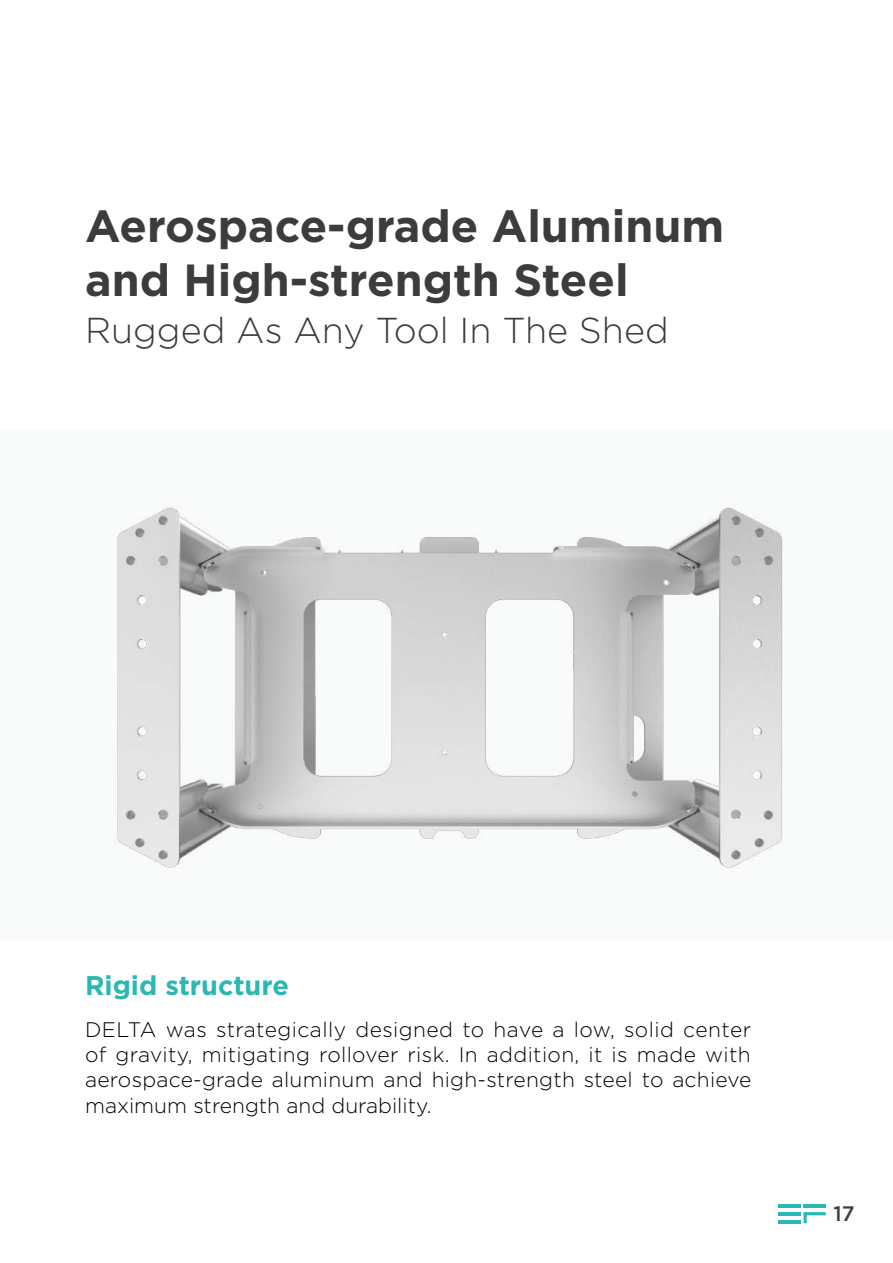
<style>
.page{position:relative;width:893px;height:1263px;background:#fff}
.page>*{position:absolute;margin:0;border:0;box-sizing:border-box;transform-origin:0 0}
.t1{font:700 45px/54px "Gotham";color:#3c3c3c}
.t2{font:300 36px "Gotham";color:#3c3c3c}
.t3{font:700 27px "Gotham";color:#2bb7b3}
.t4{font:300 21px/25.2px "Gotham";color:#000;text-align:justify}
.t5{font:500 21px "Gotham";color:#414041}
</style>
<div class="page">
<svg style="left:803px;top:1212px;width:23px;height:11px"></svg>
<hr style="left:778px;top:1204px;width:22px;height:3px;background:#2bb7b3">
<hr style="left:778px;top:1212px;width:22px;height:3px;background:#2bb7b3">
<hr style="left:778px;top:1220px;width:22px;height:3px;background:#2bb7b3">
<hr style="left:803px;top:1204px;width:23px;height:3px;background:#2bb7b3">
<div style="left:0;top:429px;width:893px;height:511px;background:#f9fafa"></div>
<img style="left:115px;top:507px;width:668px;height:361px">
<h1 class="t1" style="left:85px;top:199px;width:641px">Aerospace-grade Aluminum and High-strength Steel</h1>
<h2 class="t2" style="left:85px;top:307px;width:585px">Rugged As Any Tool In The Shed</h2>
<p class="t3" style="left:85px;top:968px;width:205px">Rigid structure</p>
<p class="t4" style="left:85px;top:1016px;width:668px">DELTA was strategically designed to have a low, solid center of gravity, mitigating rollover risk. In addition, it is made with aerospace-grade aluminum and high-strength steel to achieve maximum strength and durability.</p>
<p class="t5" style="left:833px;top:1200px;width:23px">17</p>
</div>
